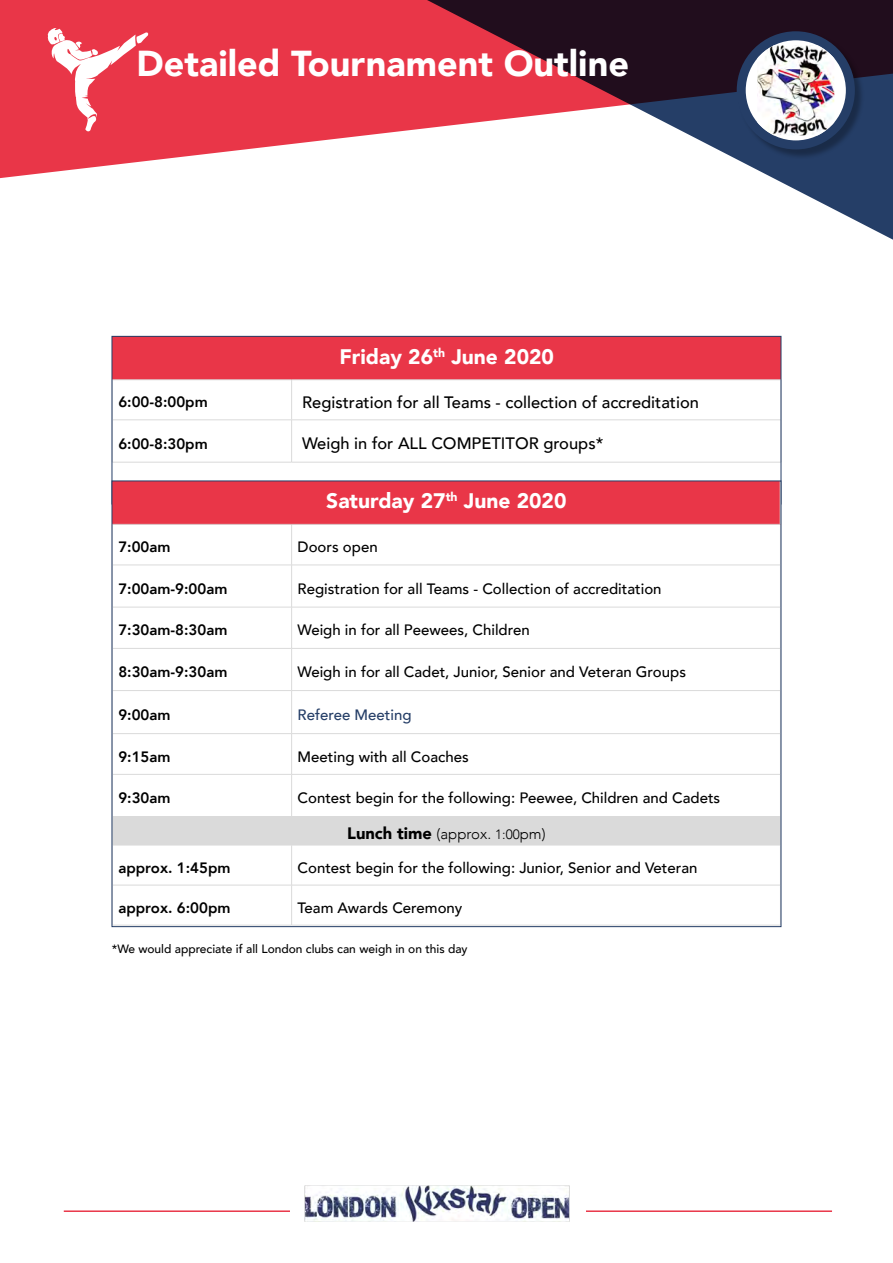
<style>
.page{position:relative;width:893px;height:1263px;background:#fff}
.page>*{position:absolute;margin:0;border:0;box-sizing:border-box;transform-origin:0 0}
.t1{font:900 36px "Avenir";color:#fff}
.t2{font:900 21px "Avenir";color:#fff}
.t3{font:500 16.5px "Avenir";color:#000}
.t4{font:500 15px "Avenir";color:#000}
.t5{font:800 15px "Avenir";color:#000}
.t6{font:300 15px "Avenir";color:#000}
.t7{font:500 15px "Avenir";color:#253e67}
.t8{font:500 12px "Avenir";color:#000}
.s1{font-weight:900;font-size:16.5px}
.s2{font-size:13.5px}
</style>
<div class="page">
<div style="left:112px;top:336px;width:669px;height:44px;background:#e93648"></div>
<hr style="left:112px;top:379px;width:180px;height:1px;background:#dadada">
<hr style="left:292px;top:379px;width:489px;height:1px;background:#dadada">
<hr style="left:291px;top:380px;width:1px;height:40px;background:#dadada">
<hr style="left:781px;top:380px;width:1px;height:40px;background:#dadada">
<hr style="left:112px;top:420px;width:180px;height:1px;background:#dadada">
<hr style="left:292px;top:420px;width:489px;height:1px;background:#dadada">
<hr style="left:291px;top:420px;width:1px;height:42px;background:#dadada">
<hr style="left:781px;top:420px;width:1px;height:42px;background:#dadada">
<hr style="left:112px;top:462px;width:180px;height:1px;background:#dadada">
<hr style="left:292px;top:462px;width:489px;height:1px;background:#dadada">
<div style="left:112px;top:481px;width:668px;height:43px;background:#e93648"></div>
<div style="left:112px;top:816px;width:668px;height:29px;background:#dadada"></div>
<hr style="left:291px;top:524px;width:1px;height:41px;background:#dadada">
<hr style="left:112px;top:565px;width:180px;height:1px;background:#dadada">
<hr style="left:292px;top:565px;width:489px;height:1px;background:#dadada">
<hr style="left:291px;top:565px;width:1px;height:42px;background:#dadada">
<hr style="left:112px;top:607px;width:180px;height:1px;background:#dadada">
<hr style="left:292px;top:607px;width:489px;height:1px;background:#dadada">
<hr style="left:291px;top:607px;width:1px;height:41px;background:#dadada">
<hr style="left:112px;top:648px;width:180px;height:1px;background:#dadada">
<hr style="left:292px;top:648px;width:489px;height:1px;background:#dadada">
<hr style="left:291px;top:649px;width:1px;height:41px;background:#dadada">
<hr style="left:112px;top:690px;width:180px;height:1px;background:#dadada">
<hr style="left:292px;top:690px;width:489px;height:1px;background:#dadada">
<hr style="left:291px;top:691px;width:1px;height:42px;background:#dadada">
<hr style="left:112px;top:733px;width:180px;height:1px;background:#dadada">
<hr style="left:292px;top:733px;width:489px;height:1px;background:#dadada">
<hr style="left:291px;top:734px;width:1px;height:40px;background:#dadada">
<hr style="left:112px;top:774px;width:180px;height:1px;background:#dadada">
<hr style="left:292px;top:774px;width:489px;height:1px;background:#dadada">
<hr style="left:291px;top:774px;width:1px;height:42px;background:#dadada">
<hr style="left:112px;top:845px;width:180px;height:1px;background:#dadada">
<hr style="left:292px;top:845px;width:489px;height:1px;background:#dadada">
<hr style="left:291px;top:845px;width:1px;height:40px;background:#dadada">
<hr style="left:112px;top:885px;width:180px;height:1px;background:#dadada">
<hr style="left:292px;top:885px;width:489px;height:1px;background:#dadada">
<hr style="left:291px;top:885px;width:1px;height:40px;background:#dadada">
<hr style="left:112px;top:524px;width:180px;height:1px;background:#dadada">
<hr style="left:292px;top:524px;width:489px;height:1px;background:#dadada">
<svg style="left:0;top:0;width:356px;height:179px;background:#ec5362"></svg>
<svg style="left:47px;top:28px;width:101px;height:104px"></svg>
<svg style="left:356px;top:0;width:537px;height:240px"></svg>
<div style="left:738px;top:32px;width:127px;height:127px;background:#000;opacity:.3"></div>
<svg style="left:741px;top:36px;width:109px;height:109px"></svg>
<div style="left:737px;top:31px;width:118px;height:118px;border:9px solid #253e67;border-radius:50%"></div>
<img style="left:757px;top:45px;width:77px;height:90px">
<hr style="left:64px;top:1210px;width:768px;height:2px;background:#e93648">
<img style="left:290px;top:1185px;width:296px;height:37px">
<h1 class="t1" style="left:136px;top:33px;width:494px">Detailed Tournament Outline</h1>
<h2 class="t2" style="left:339px;top:338px;width:216px">Friday 26<sup>th</sup> June 2020</h2>
<p class="t5" style="left:118px;top:390px;width:91px">6:00-8:00pm</p>
<p class="t3" style="left:302px;top:388px;width:398px">Registration for all Teams - collection of accreditation</p>
<p class="t5" style="left:118px;top:432px;width:91px">6:00-8:30pm</p>
<p class="t3" style="left:302px;top:429px;width:303px">Weigh in for ALL COMPETITOR groups*</p>
<h2 class="t2" style="left:326px;top:483px;width:242px">Saturday 27<sup>th</sup> June 2020</h2>
<p class="t5" style="left:118px;top:535px;width:54px">7:00am</p>
<p class="t4" style="left:298px;top:534px;width:82px">Doors open</p>
<p class="t5" style="left:118px;top:577px;width:111px">7:00am-9:00am</p>
<p class="t4" style="left:298px;top:575px;width:366px">Registration for all Teams - Collection of accreditation</p>
<p class="t5" style="left:118px;top:618px;width:111px">7:30am-8:30am</p>
<p class="t4" style="left:298px;top:617px;width:234px">Weigh in for all Peewees, Children</p>
<p class="t5" style="left:118px;top:660px;width:111px">8:30am-9:30am</p>
<p class="t4" style="left:298px;top:659px;width:390px">Weigh in for all Cadet, Junior, Senior and Veteran Groups</p>
<p class="t5" style="left:118px;top:703px;width:54px">9:00am</p>
<p class="t7" style="left:298px;top:701px;width:115px">Referee Meeting</p>
<p class="t5" style="left:118px;top:745px;width:54px">9:15am</p>
<p class="t4" style="left:298px;top:743px;width:173px">Meeting with all Coaches</p>
<p class="t5" style="left:118px;top:786px;width:54px">9:30am</p>
<p class="t4" style="left:298px;top:785px;width:424px">Contest begin for the following: Peewee, Children and Cadets</p>
<p class="t6" style="left:347px;top:825px;width:200px"><span class="s1">Lunch time</span> (approx. <span class="s2">1:00</span>pm)</p>
<p class="t5" style="left:118px;top:856px;width:114px">approx. 1:45pm</p>
<p class="t4" style="left:298px;top:854px;width:401px">Contest begin for the following: Junior, Senior and Veteran</p>
<p class="t5" style="left:118px;top:896px;width:114px">approx. 6:00pm</p>
<p class="t4" style="left:298px;top:894px;width:166px">Team Awards Ceremony</p>
<p class="t8" style="left:112px;top:938px;width:357px">*We would appreciate if all London clubs can weigh in on this day</p>
</div>
